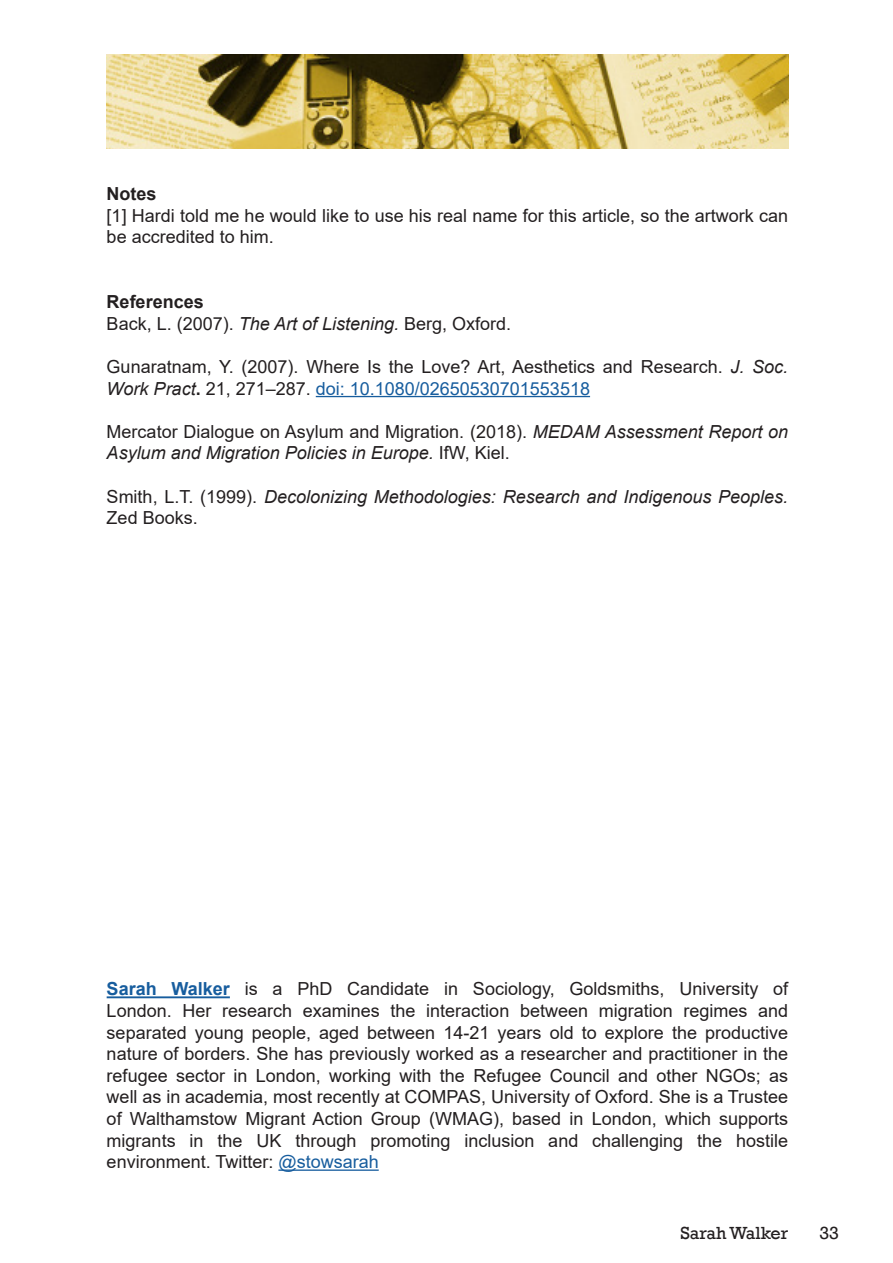
<style>
.page{position:relative;width:893px;height:1263px;background:#fff}
.page>*{position:absolute;margin:0;border:0;box-sizing:border-box;transform-origin:0 0}
.t1{font:18px/21.6px "Arial";color:#231f20}
.t2{font:italic 18px/21.6px "Arial";color:#231f20}
.t3{font:700 18px "Arial";color:#231f20}
.t4{font:18px "Rockwell";color:#231f20}
.s1{font-style:italic}
.s2{font-weight:700}
.s3{color:#175d9e}
.s4{font-style:normal}
.s5{font-weight:700;color:#175d9e}
</style>
<div class="page">
<img style="left:107px;top:54px;width:681px;height:95px">
<hr style="left:316px;top:396px;width:274px;height:1px;background:#175d9e">
<hr style="left:107px;top:996px;width:123px;height:2px;background:#175d9e">
<hr style="left:278px;top:1169px;width:101px;height:2px;background:#175d9e">
<p class="t3" style="left:107px;top:181px;width:52px">Notes</p>
<p class="t1" style="left:107px;top:205px;width:683px">[1] Hardi told me he would like to use his real name for this article, so the artwork can be accredited to him.</p>
<p class="t3" style="left:107px;top:289px;width:99px">References</p>
<p class="t1" style="left:107px;top:313px;width:406px">Back, L. (2007). <span class="s1">The Art of Listening.</span> Berg, Oxford.</p>
<p class="t1" style="left:107px;top:356px;width:683px">Gunaratnam, Y. (2007). Where Is the Love? Art, Aesthetics and Research. <span class="s1">J. Soc.<br>Work Pract</span><span class="s2">.</span> 21, 271–287. <span class="s3">doi: 10.1080/02650530701553518</span></p>
<p class="t2" style="left:107px;top:421px;width:683px"><span class="s4">Mercator Dialogue on Asylum and Migration. (2018).</span> MEDAM Assessment Report on<br>Asylum and Migration Policies in Europe. <span class="s4">IfW, Kiel.</span></p>
<p class="t2" style="left:107px;top:486px;width:683px"><span class="s4">Smith, L.T. (1999).</span> Decolonizing Methodologies: Research and Indigenous Peoples.<br><span class="s4">Zed Books.</span></p>
<p class="t1" style="left:107px;top:978px;width:683px"><span class="s5">Sarah Walker</span> is a PhD Candidate in Sociology, Goldsmiths, University of</p>
<p class="t1" style="left:107px;top:1000px;width:683px">London. Her research examines the interaction between migration regimes and</p>
<p class="t1" style="left:107px;top:1021px;width:683px">separated young people, aged between 14-21 years old to explore the productive</p>
<p class="t1" style="left:107px;top:1043px;width:683px">nature of borders. She has previously worked as a researcher and practitioner in the refugee sector in London, working with the Refugee Council and other NGOs; as</p>
<p class="t1" style="left:107px;top:1086px;width:683px">well as in academia, most recently at COMPAS, University of Oxford. She is a Trustee</p>
<p class="t1" style="left:107px;top:1108px;width:683px">of Walthamstow Migrant Action Group (WMAG), based in London, which supports</p>
<p class="t1" style="left:107px;top:1129px;width:683px">migrants in the UK through promoting inclusion and challenging the hostile</p>
<p class="t1" style="left:107px;top:1151px;width:274px">environment. Twitter: <span class="s3">@stowsarah</span></p>
<p class="t4" style="left:680px;top:1223px;width:109px">Sarah Walker</p>
<p class="t4" style="left:819px;top:1223px;width:21px">33</p>
</div>
